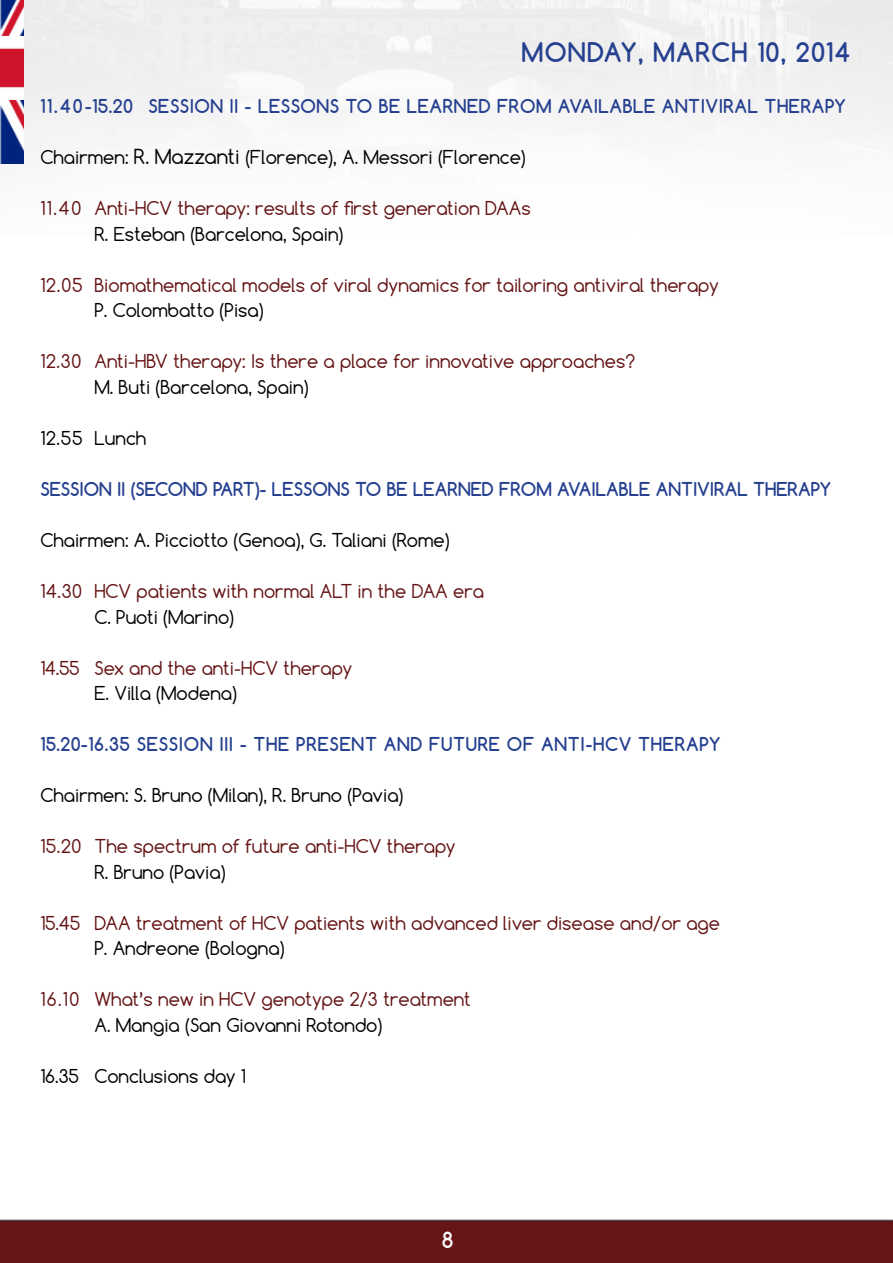
<style>
.page{position:relative;width:893px;height:1263px;background:#fff}
.page>*{position:absolute;margin:0;border:0;box-sizing:border-box;transform-origin:0 0}
.t1{font:700 25.5px "Comfortaa";letter-spacing:.05em;color:#25408f}
.t2{font:700 21px "Comfortaa";color:#fff}
.t3{font:18px "Comfortaa";color:#651415}
.t4{font:18px "Comfortaa";color:#000}
.t5{font:700 18px "Comfortaa";letter-spacing:.03em;color:#25408f}
.t6{font:700 18px "Comfortaa";color:#25408f}
.s1{font-size:19.5px}
</style>
<div class="page">
<img style="left:0;top:0;width:893px;height:1263px">
<img style="left:0;top:0;width:23px;height:163px">
<h1 class="t1" style="left:521px;top:37px;width:330px">MONDAY, MARCH 10, 2014</h1>
<p class="t5" style="left:40px;top:95px;width:807px">11.40-15.20 SESSION II - LESSONS TO BE LEARNED FROM AVAILABLE ANTIVIRAL THERAPY</p>
<p class="t4" style="left:40px;top:146px;width:487px">Chairmen: <span class="s1">R. Mazzanti</span> (Florence), A. Messori (Florence)</p>
<p class="t3" style="left:40px;top:197px;width:492px">11.40 Anti-HCV therapy: results of first generation DAAs</p>
<p class="t4" style="left:94px;top:223px;width:251px">R. Esteban (Barcelona, Spain)</p>
<p class="t3" style="left:40px;top:274px;width:680px">12.05 Biomathematical models of viral dynamics for tailoring antiviral therapy</p>
<p class="t4" style="left:94px;top:299px;width:171px">P. Colombatto (Pisa)</p>
<p class="t3" style="left:40px;top:350px;width:596px">12.30 Anti-HBV therapy: Is there a place for innovative approaches?</p>
<p class="t4" style="left:94px;top:376px;width:216px">M. Buti (Barcelona, Spain)</p>
<p class="t4" style="left:40px;top:427px;width:108px">12.55 Lunch</p>
<p class="t6" style="left:40px;top:478px;width:792px">SESSION II (SECOND PART)- LESSONS TO BE LEARNED FROM AVAILABLE ANTIVIRAL THERAPY</p>
<p class="t4" style="left:40px;top:529px;width:411px">Chairmen: A. Picciotto (Genoa), G. Taliani (Rome)</p>
<p class="t3" style="left:40px;top:580px;width:445px">14.30 HCV patients with normal ALT in the DAA era</p>
<p class="t4" style="left:94px;top:605px;width:141px">C. Puoti (Marino)</p>
<p class="t3" style="left:40px;top:656px;width:313px">14.55 Sex and the anti-HCV therapy</p>
<p class="t4" style="left:94px;top:682px;width:144px">E. Villa (Modena)</p>
<p class="t5" style="left:40px;top:733px;width:682px">15.20-16.35 SESSION III - THE PRESENT AND FUTURE OF ANTI-HCV THERAPY</p>
<p class="t4" style="left:40px;top:784px;width:365px">Chairmen: S. Bruno (Milan), R. Bruno (Pavia)</p>
<p class="t3" style="left:40px;top:835px;width:417px">15.20 The spectrum of future anti-HCV therapy</p>
<p class="t4" style="left:94px;top:860px;width:133px">R. Bruno (Pavia)</p>
<p class="t3" style="left:40px;top:911px;width:681px">15.45 DAA treatment of HCV patients with advanced liver disease and/or age</p>
<p class="t4" style="left:94px;top:937px;width:192px">P. Andreone (Bologna)</p>
<p class="t3" style="left:40px;top:988px;width:432px">16.10 What’s new in HCV genotype 2/3 treatment</p>
<p class="t4" style="left:94px;top:1013px;width:290px">A. Mangia (San Giovanni Rotondo)</p>
<p class="t4" style="left:40px;top:1064px;width:207px">16.35 Conclusions day 1</p>
<p class="t2" style="left:442px;top:1226px;width:13px">8</p>
</div>
